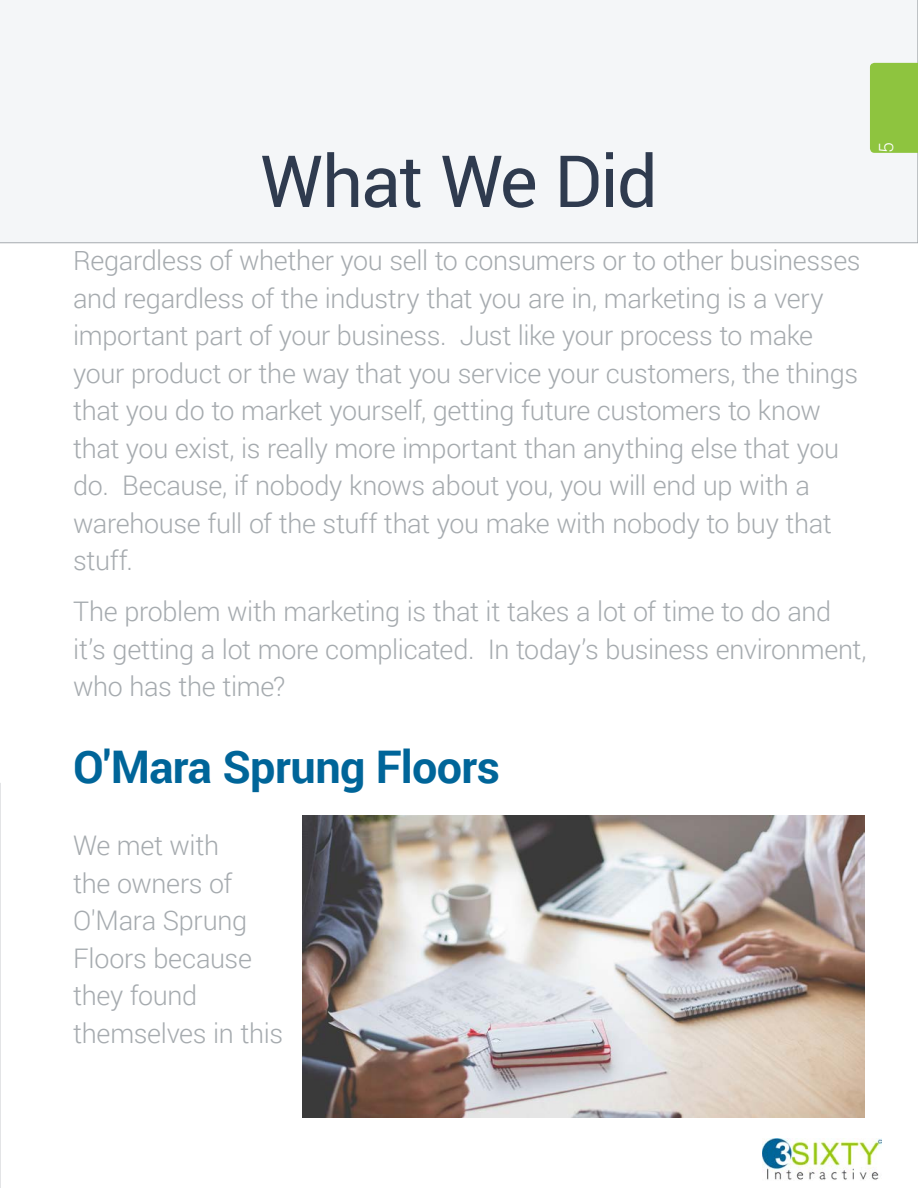
<style>
.page{position:relative;width:918px;height:1188px;background:#fff}
.page>*{position:absolute;margin:0;border:0;box-sizing:border-box;transform-origin:0 0}
.Page_Header{font:72px "Roboto";letter-spacing:-.025em;color:#2f3b4f}
.Paragraph_Style_1{font:700 45px "Roboto";letter-spacing:-.015em;color:#006599}
.Main_Body{font:300 27px/37.5px "Roboto";letter-spacing:-.01em;color:#a6abaf}
.t1{font:300 19.5px "Roboto";color:#fff}
</style>
<div class="page">
<img style="left:762px;top:1138px;width:120px;height:42px">
<svg style="left:0;top:783px;width:1px;height:405px"></svg>
<div style="left:0;top:0;width:918px;height:243px;background:#f4f6f8"></div>
<img style="left:302px;top:816px;width:562px;height:301px">
<div style="left:870px;top:63px;width:48px;height:90px;background:#8ec43f"></div>
<p class="Page_Header" style="left:260px;top:131px;width:399px">What We Did</p>
<p class="t1" style="left:873px;top:153px;width:12px;rotate:-90deg">5</p>
<p class="Main_Body" style="left:73px;top:241px;width:789px">Regardless of whether you sell to consumers or to other businesses and regardless of the industry that you are in, marketing is a very important part of your business. Just like your process to make your product or the way that you service your customers, the things that you do to market yourself, getting future customers to know that you exist, is really more important than anything else that you do. Because, if nobody knows about you, you will end up with a warehouse full of the stuff that you make with nobody to buy that stuff.</p>
<p class="Main_Body" style="left:73px;top:592px;width:795px">The problem with marketing is that it takes a lot of time to do and it’s getting a lot more complicated. In today’s business environment, who has the time?</p>
<p class="Paragraph_Style_1" style="left:73px;top:735px;width:428px">O'Mara Sprung Floors</p>
<p class="Main_Body" style="left:73px;top:826px;width:212px">We met with<br>the owners of<br>O'Mara Sprung<br>Floors because they found themselves in this</p>
</div>
